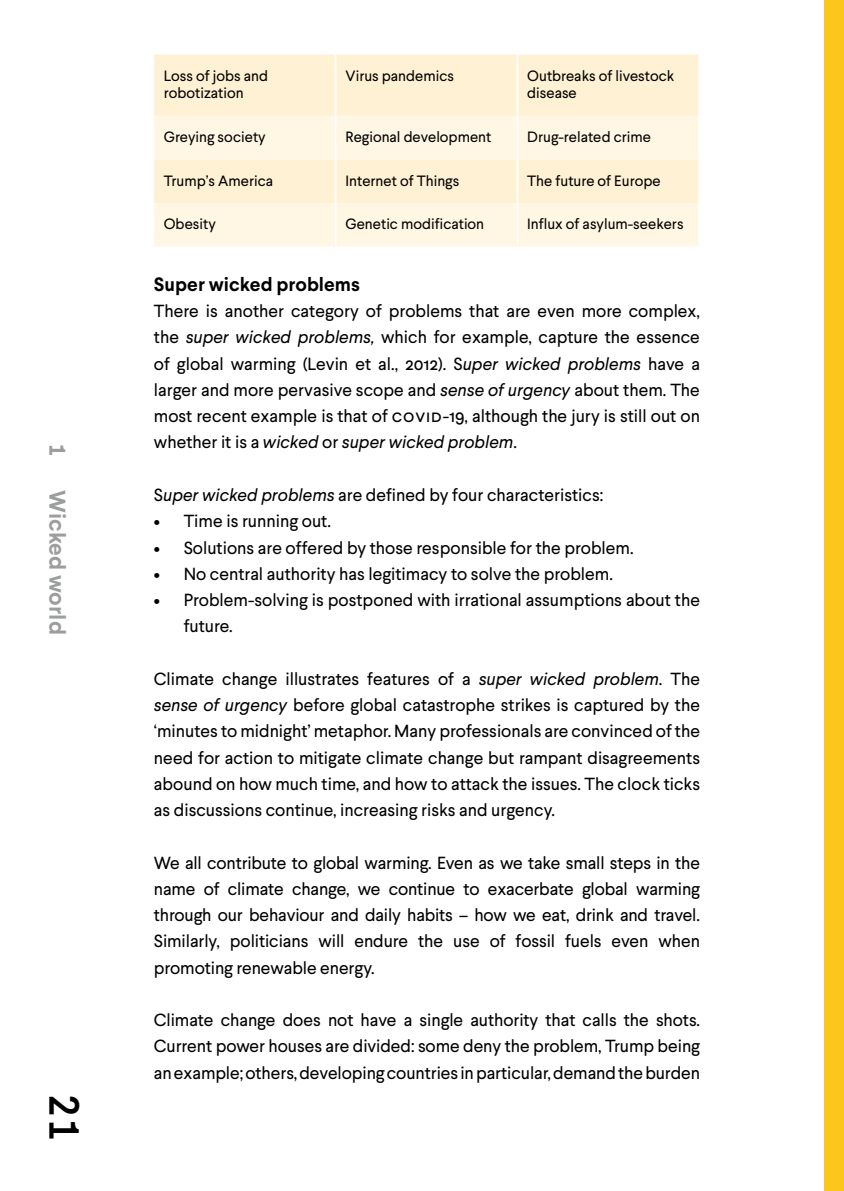
<style>
.page{position:relative;width:844px;height:1191px;background:#fff}
.page>*{position:absolute;margin:0;border:0;box-sizing:border-box;transform-origin:0 0}
.t1{font:500 42px "Larsseit";color:#000}
.t2{font:700 22.75px "Larsseit";color:#9c9d9d}
.t3{font:700 19.25px "Larsseit";color:#000}
.t4{font:17.5px/26.2px "Larsseit";color:#000;text-align:justify}
.t5{font:14.88px/17.5px "Larsseit";color:#000}
.s1{font-style:italic}
</style>
<div class="page">
<div style="left:823px;top:0;width:20px;height:1191px;background:#fdc61c"></div>
<div style="left:154px;top:55px;width:544px;height:61px;background:#fff1d3"></div>
<svg style="left:154px;top:116px;width:544px;height:131px;background:#fff5de"></svg>
<hr style="left:335px;top:55px;width:1px;height:61px;background:#fff">
<hr style="left:335px;top:116px;width:1px;height:43px;background:#fff">
<hr style="left:335px;top:159px;width:1px;height:44px;background:#fff">
<hr style="left:335px;top:203px;width:1px;height:44px;background:#fff">
<hr style="left:516px;top:55px;width:2px;height:61px;background:#fff">
<hr style="left:516px;top:116px;width:2px;height:43px;background:#fff">
<hr style="left:516px;top:159px;width:2px;height:44px;background:#fff">
<hr style="left:516px;top:203px;width:2px;height:44px;background:#fff">
<h2 class="t2" style="left:72px;top:442px;width:15px;rotate:90deg">1</h2>
<h2 class="t2" style="left:72px;top:490px;width:146px;rotate:90deg">Wicked world</h2>
<h1 class="t1" style="left:91px;top:1093px;width:49px;rotate:90deg">21</h1>
<p class="t5" style="left:164px;top:67px;width:106px">Loss of jobs and robotization</p>
<p class="t5" style="left:345px;top:67px;width:110px">Virus pandemics</p>
<p class="t5" style="left:527px;top:67px;width:148px">Outbreaks of livestock disease</p>
<p class="t5" style="left:164px;top:128px;width:103px">Greying society</p>
<p class="t5" style="left:345px;top:128px;width:147px">Regional development</p>
<p class="t5" style="left:527px;top:128px;width:125px">Drug-related crime</p>
<p class="t5" style="left:164px;top:172px;width:111px">Trump’s America</p>
<p class="t5" style="left:345px;top:172px;width:115px">Internet of Things</p>
<p class="t5" style="left:527px;top:172px;width:135px">The future of Europe</p>
<p class="t5" style="left:164px;top:215px;width:54px">Obesity</p>
<p class="t5" style="left:345px;top:215px;width:140px">Genetic modification</p>
<p class="t5" style="left:527px;top:215px;width:158px">Influx of asylum-seekers</p>
<p class="t3" style="left:154px;top:272px;width:207px">Super wicked problems</p>
<p class="t4" style="left:154px;top:298px;width:547px">There is another category of problems that are even more complex, the <span class="s1">super wicked problems,</span> which for example, capture the essence of global warming (Levin et al., 2012). S<span class="s1">uper wicked problems</span> have a larger and more pervasive scope and <span class="s1">sense of urgency</span> about them. The most recent example is that of COVID-19, although the jury is still out on whether it is a <span class="s1">wicked</span> or <span class="s1">super wicked problem</span>.</p>
<p class="t4" style="left:154px;top:482px;width:451px">S<span class="s1">uper wicked problems</span> are defined by four characteristics:</p>
<p class="t4" style="left:154px;top:508px;width:178px">• Time is running out.</p>
<p class="t4" style="left:154px;top:534px;width:481px">• Solutions are offered by those responsible for the problem.</p>
<p class="t4" style="left:154px;top:560px;width:460px">• No central authority has legitimacy to solve the problem.</p>
<p class="t4" style="left:184px;top:587px;width:517px;text-indent:-30px">• Problem-solving is postponed with irrational assumptions about the future.</p>
<p class="t4" style="left:154px;top:665px;width:547px">Climate change illustrates features of a <span class="s1">super wicked problem</span>. The <span class="s1">sense of urgency</span> before global catastrophe strikes is captured by the ‘minutes to midnight’ metaphor. Many professionals are convinced of the need for action to mitigate climate change but rampant disagreements abound on how much time, and how to attack the issues. The clock ticks as discussions continue, increasing risks and urgency.</p>
<p class="t4" style="left:154px;top:849px;width:547px">We all contribute to global warming. Even as we take small steps in the name of climate change, we continue to exacerbate global warming through our behaviour and daily habits – how we eat, drink and travel.<br>Similarly, politicians will endure the use of fossil fuels even when promoting renewable energy.</p>
<p class="t4" style="left:154px;top:1007px;width:547px">Climate change does not have a single authority that calls the shots.<br>Current power houses are divided: some deny the problem, Trump being an example; others, developing countries in particular, demand the burden</p>
</div>
